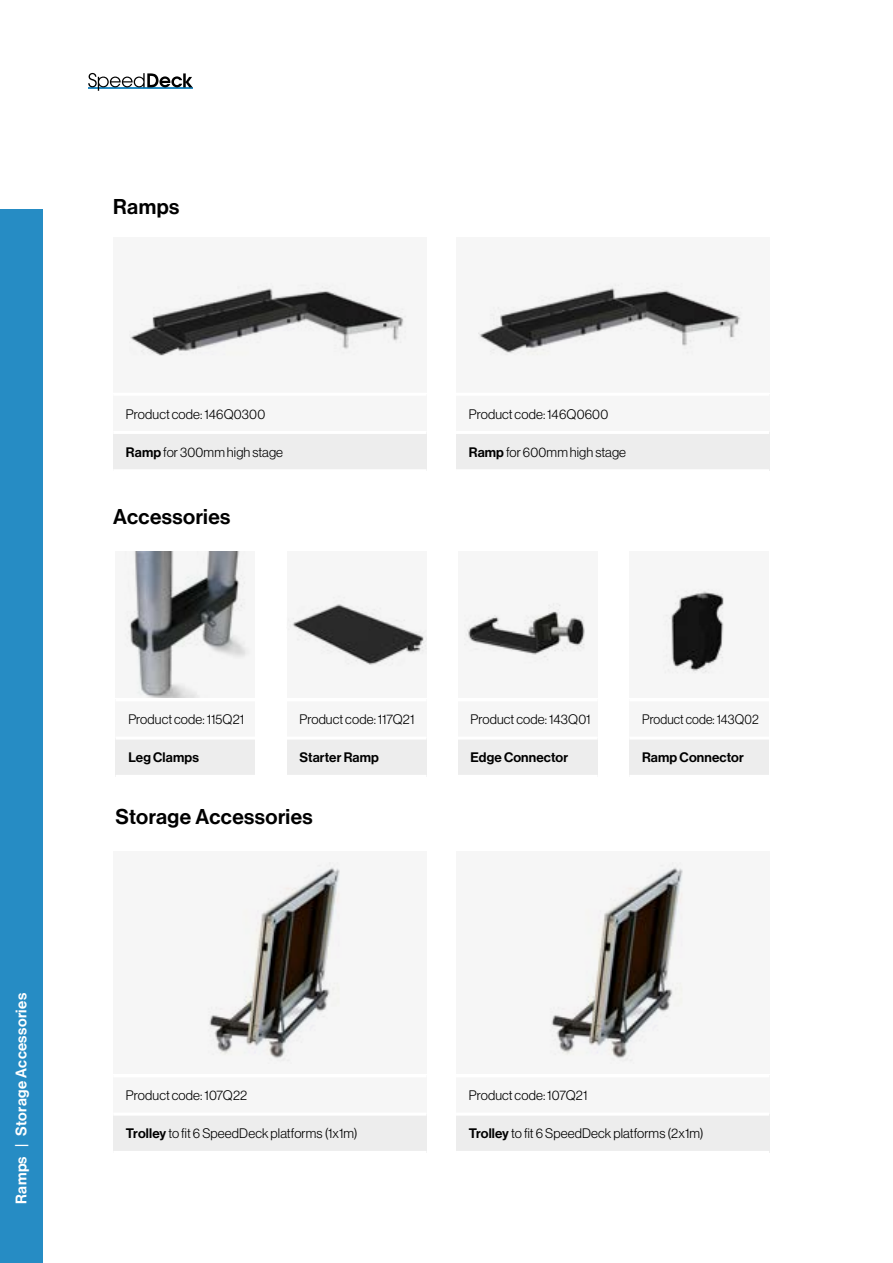
<style>
.page{position:relative;width:893px;height:1263px;background:#fff}
.page>*{position:absolute;margin:0;border:0;box-sizing:border-box;transform-origin:0 0}
.t1{font:21px "N Haas Grotesk DS Pro 65 Md";letter-spacing:.02em;color:#000}
.t2{font:15px "N Haas Grotesk DS Pro 65 Md";letter-spacing:.025em;color:#fff}
.t3{font:13.5px "N Haas Grotesk DS Pro 45 Lt";letter-spacing:.01em;color:#000}
.t4{font:13.5px "N Haas Grotesk DS Pro 65 Md";letter-spacing:.01em;color:#000}
.t5{font:13.5px "N Haas Grotesk DS Pro 45 Lt";letter-spacing:.01em;color:#000;scale:.95 1}
.s1{font-family:"N Haas Grotesk DS Pro 65 Md"}
</style>
<div class="page">
<div style="left:113px;top:237px;width:313px;height:155px;background:#f6f6f6"></div>
<img style="left:130px;top:288px;width:274px;height:68px">
<div style="left:113px;top:852px;width:313px;height:222px;background:#f6f6f6"></div>
<img style="left:209px;top:868px;width:131px;height:190px">
<div style="left:456px;top:852px;width:313px;height:222px;background:#f6f6f6"></div>
<img style="left:551px;top:868px;width:132px;height:190px">
<div style="left:456px;top:237px;width:313px;height:155px;background:#f6f6f6"></div>
<img style="left:478px;top:287px;width:262px;height:66px">
<img style="left:124px;top:551px;width:127px;height:147px">
<div style="left:629px;top:551px;width:140px;height:147px;background:#f6f6f6"></div>
<img style="left:671px;top:591px;width:53px;height:81px">
<div style="left:458px;top:551px;width:140px;height:147px;background:#f6f6f6"></div>
<img style="left:467px;top:605px;width:118px;height:52px">
<div style="left:287px;top:551px;width:139px;height:147px;background:#f6f6f6"></div>
<img style="left:292px;top:604px;width:134px;height:61px">
<div style="left:113px;top:394px;width:313px;height:38px;background:#f6f6f6"></div>
<div style="left:113px;top:432px;width:313px;height:39px;background:#ededed"></div>
<hr style="left:113px;top:393px;width:313px;height:3px;background:#fff">
<hr style="left:113px;top:431px;width:313px;height:3px;background:#fff">
<hr style="left:113px;top:469px;width:313px;height:3px;background:#fff">
<div style="left:113px;top:1076px;width:313px;height:38px;background:#f6f6f6"></div>
<div style="left:113px;top:1114px;width:313px;height:38px;background:#ededed"></div>
<hr style="left:113px;top:1074px;width:313px;height:3px;background:#fff">
<hr style="left:113px;top:1112px;width:313px;height:3px;background:#fff">
<hr style="left:113px;top:1151px;width:313px;height:3px;background:#fff">
<div style="left:116px;top:700px;width:139px;height:38px;background:#f6f6f6"></div>
<div style="left:116px;top:738px;width:139px;height:38px;background:#ededed"></div>
<hr style="left:116px;top:698px;width:139px;height:3px;background:#fff">
<hr style="left:116px;top:737px;width:139px;height:3px;background:#fff">
<hr style="left:116px;top:775px;width:139px;height:3px;background:#fff">
<div style="left:629px;top:700px;width:140px;height:38px;background:#f6f6f6"></div>
<div style="left:629px;top:738px;width:140px;height:38px;background:#ededed"></div>
<hr style="left:629px;top:698px;width:140px;height:3px;background:#fff">
<hr style="left:629px;top:737px;width:140px;height:3px;background:#fff">
<hr style="left:629px;top:775px;width:140px;height:3px;background:#fff">
<div style="left:458px;top:700px;width:140px;height:38px;background:#f6f6f6"></div>
<div style="left:458px;top:738px;width:140px;height:38px;background:#ededed"></div>
<hr style="left:458px;top:698px;width:140px;height:3px;background:#fff">
<hr style="left:458px;top:737px;width:140px;height:3px;background:#fff">
<hr style="left:458px;top:775px;width:140px;height:3px;background:#fff">
<div style="left:287px;top:700px;width:139px;height:38px;background:#f6f6f6"></div>
<div style="left:287px;top:738px;width:139px;height:38px;background:#ededed"></div>
<hr style="left:287px;top:698px;width:139px;height:3px;background:#fff">
<hr style="left:287px;top:737px;width:139px;height:3px;background:#fff">
<hr style="left:287px;top:775px;width:139px;height:3px;background:#fff">
<div style="left:456px;top:394px;width:313px;height:38px;background:#f6f6f6"></div>
<div style="left:456px;top:432px;width:313px;height:39px;background:#ededed"></div>
<hr style="left:456px;top:393px;width:313px;height:3px;background:#fff">
<hr style="left:456px;top:431px;width:313px;height:3px;background:#fff">
<hr style="left:456px;top:469px;width:313px;height:3px;background:#fff">
<div style="left:456px;top:1076px;width:313px;height:38px;background:#f6f6f6"></div>
<div style="left:456px;top:1114px;width:313px;height:38px;background:#ededed"></div>
<hr style="left:456px;top:1074px;width:313px;height:3px;background:#fff">
<hr style="left:456px;top:1112px;width:313px;height:3px;background:#fff">
<hr style="left:456px;top:1151px;width:313px;height:3px;background:#fff">
<div style="left:0;top:210px;width:43px;height:1053px;background:#268cc4"></div>
<svg style="left:88px;top:73px;width:105px;height:18px"></svg>
<p class="t2" style="left:13px;top:1204px;width:212px;rotate:-90deg">Ramps | Storage Accessories</p>
<h1 class="t1" style="left:113px;top:194px;width:68px">Ramps</h1>
<p class="t3" style="left:126px;top:406px;width:141px">Product code: 146Q0300</p>
<p class="t3" style="left:126px;top:444px;width:159px"><span class="s1">Ramp</span> for 300mm high stage</p>
<h1 class="t1" style="left:113px;top:505px;width:119px">Accessories</h1>
<p class="t3" style="left:469px;top:406px;width:141px">Product code: 146Q0600</p>
<p class="t3" style="left:469px;top:444px;width:159px"><span class="s1">Ramp</span> for 600mm high stage</p>
<p class="t3" style="left:128px;top:712px;width:117px">Product code: 115Q21</p>
<p class="t4" style="left:128px;top:750px;width:72px">Leg Clamps</p>
<p class="t3" style="left:299px;top:712px;width:117px">Product code: 117Q21</p>
<p class="t4" style="left:299px;top:750px;width:81px">Starter Ramp</p>
<h1 class="t1" style="left:116px;top:805px;width:199px">Storage Accessories</h1>
<p class="t3" style="left:470px;top:712px;width:122px">Product code: 143Q01</p>
<p class="t4" style="left:470px;top:750px;width:99px">Edge Connector</p>
<p class="t5" style="left:642px;top:712px;width:124px">Product code: 143Q02</p>
<p class="t4" style="left:642px;top:750px;width:103px">Ramp Connector</p>
<p class="t3" style="left:126px;top:1088px;width:123px">Product code: 107Q22</p>
<p class="t3" style="left:126px;top:1126px;width:233px"><span class="s1">Trolley</span> to fit 6 SpeedDeck platforms (1x1m)</p>
<p class="t3" style="left:469px;top:1088px;width:120px">Product code: 107Q21</p>
<p class="t3" style="left:469px;top:1126px;width:236px"><span class="s1">Trolley</span> to fit 6 SpeedDeck platforms (2x1m)</p>
</div>
